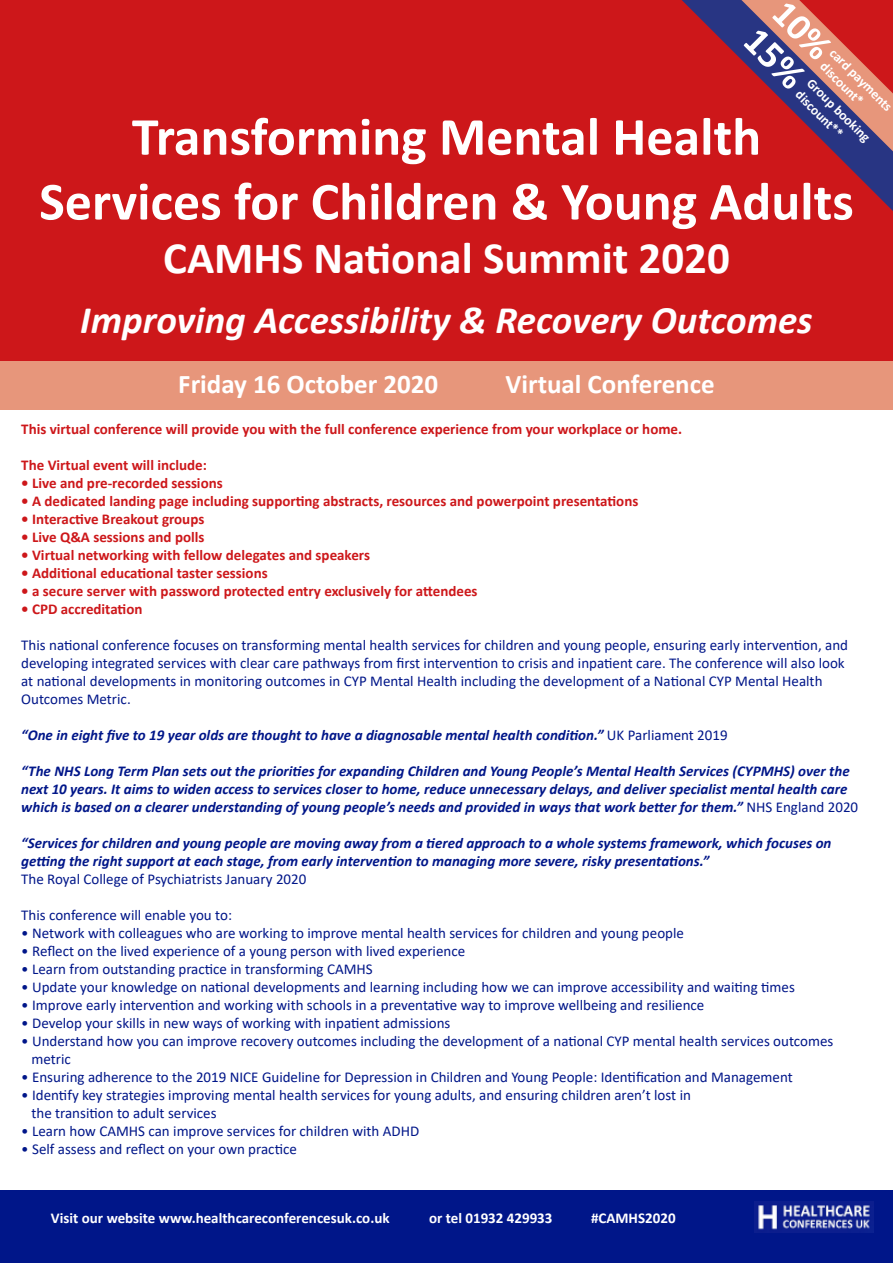
<style>
.page{position:relative;width:893px;height:1263px;background:#fff}
.page>*{position:absolute;margin:0;border:0;box-sizing:border-box;transform-origin:0 0}
.t1{font:700 54px/64.8px "Calibri";color:#fff;text-align:center}
.t2{font:700 45px "Calibri";color:#fff}
.t3{font:italic 700 39px "Calibri";color:#fff}
.t4{font:700 27px "Calibri";color:#fff}
.t5{font:15px/18px "Calibri";color:#001689}
.t6{font:italic 700 15px/18px "Calibri";color:#001689}
.t7{font:700 15px "Calibri";color:#cd171a}
.t8{font:700 15px "Calibri";color:#fff}
.t9{font:700 13.5px/16.2px "Calibri";color:#fff}
.s1{font-weight:400;font-style:normal}
</style>
<div class="page">
<div style="left:0;top:1191px;width:893px;height:72px;background:#001689"></div>
<img style="left:754px;top:1202px;width:119px;height:31px">
<div style="left:0;top:0;width:893px;height:405px;background:#cd171a"></div>
<div style="left:0;top:361px;width:893px;height:48px;background:#e7967b"></div>
<hr style="left:892px;top:0;width:1px;height:1263px;background:#f1c2af">
<svg style="left:682px;top:0;width:211px;height:211px"></svg>
<p class="t9" style="left:838px;top:45px;width:84px;rotate:45deg">card payments discount*</p>
<p class="t9" style="left:815px;top:75px;width:85px;rotate:45deg">Group booking discount**</p>
<h1 class="t1" style="left:39px;top:104px;width:816px">Transforming Mental Health<br>Services for Children &amp; Young Adults</h1>
<h2 class="t2" style="left:163px;top:227px;width:568px">CAMHS National Summit 2020</h2>
<h3 class="t3" style="left:80px;top:292px;width:734px">Improving Accessibility &amp; Recovery Outcomes</h3>
<h3 class="t4" style="left:178px;top:365px;width:262px">Friday 16 October 2020</h3>
<h3 class="t4" style="left:505px;top:365px;width:211px">Virtual Conference</h3>
<p class="t7" style="left:21px;top:418px;width:662px">This virtual conference will provide you with the full conference experience from your workplace or home.</p>
<p class="t7" style="left:21px;top:454px;width:187px">The Virtual event will include:</p>
<p class="t7" style="left:21px;top:472px;width:203px">• Live and pre-recorded sessions</p>
<p class="t7" style="left:21px;top:490px;width:619px">• A dedicated landing page including supporting abstracts, resources and powerpoint presentations</p>
<p class="t7" style="left:21px;top:508px;width:185px">• Interactive Breakout groups</p>
<p class="t7" style="left:21px;top:526px;width:185px">• Live Q&amp;A sessions and polls</p>
<p class="t7" style="left:21px;top:544px;width:350px">• Virtual networking with fellow delegates and speakers</p>
<p class="t7" style="left:21px;top:562px;width:248px">• Additional educational taster sessions</p>
<p class="t7" style="left:21px;top:580px;width:458px">• a secure server with password protected entry exclusively for attendees</p>
<p class="t7" style="left:21px;top:598px;width:123px">• CPD accreditation</p>
<p class="t5" style="left:21px;top:635px;width:828px">This national conference focuses on transforming mental health services for children and young people, ensuring early intervention, and developing integrated services with clear care pathways from first intervention to crisis and inpatient care. The conference will also look at national developments in monitoring outcomes in CYP Mental Health including the development of a National CYP Mental Health Outcomes Metric.</p>
<p class="t6" style="left:21px;top:725px;width:708px">“One in eight five to 19 year olds are thought to have a diagnosable mental health condition.” <span class="s1">UK Parliament 2019</span></p>
<p class="t6" style="left:21px;top:761px;width:838px">“The NHS Long Term Plan sets out the priorities for expanding Children and Young People’s Mental Health Services (CYPMHS) over the next 10 years. It aims to widen access to services closer to home, reduce unnecessary delays, and deliver specialist mental health care which is based on a clearer understanding of young people’s needs and provided in ways that work better for them.” <span class="s1">NHS England 2020</span></p>
<p class="t6" style="left:21px;top:833px;width:812px">“Services for children and young people are moving away from a tiered approach to a whole systems framework, which focuses on getting the right support at each stage, from early intervention to managing more severe, risky presentations.”</p>
<p class="t5" style="left:21px;top:869px;width:287px">The Royal College of Psychiatrists January 2020</p>
<p class="t5" style="left:21px;top:905px;width:212px">This conference will enable you to:</p>
<p class="t5" style="left:21px;top:923px;width:664px">• Network with colleagues who are working to improve mental health services for children and young people</p>
<p class="t5" style="left:21px;top:941px;width:445px">• Reflect on the lived experience of a young person with lived experience</p>
<p class="t5" style="left:21px;top:959px;width:353px">• Learn from outstanding practice in transforming CAMHS</p>
<p class="t5" style="left:21px;top:977px;width:775px">• Update your knowledge on national developments and learning including how we can improve accessibility and waiting times</p>
<p class="t5" style="left:21px;top:995px;width:685px">• Improve early intervention and working with schools in a preventative way to improve wellbeing and resilience</p>
<p class="t5" style="left:21px;top:1013px;width:431px">• Develop your skills in new ways of working with inpatient admissions</p>
<p class="t5" style="left:31px;top:1031px;width:803px;text-indent:-10px">• Understand how you can improve recovery outcomes including the development of a national CYP mental health services outcomes metric</p>
<p class="t5" style="left:21px;top:1067px;width:773px">• Ensuring adherence to the 2019 NICE Guideline for Depression in Children and Young People: Identification and Management</p>
<p class="t5" style="left:31px;top:1085px;width:661px;text-indent:-10px">• Identify key strategies improving mental health services for young adults, and ensuring children aren’t lost in the transition to adult services</p>
<p class="t5" style="left:21px;top:1121px;width:400px">• Learn how CAMHS can improve services for children with ADHD</p>
<p class="t5" style="left:21px;top:1139px;width:277px">• Self assess and reflect on your own practice</p>
<p class="t8" style="left:51px;top:1207px;width:340px">Visit our website www.healthcareconferencesuk.co.uk</p>
<p class="t8" style="left:429px;top:1207px;width:125px">or tel 01932 429933</p>
<p class="t8" style="left:591px;top:1207px;width:86px">#CAMHS2020</p>
</div>
